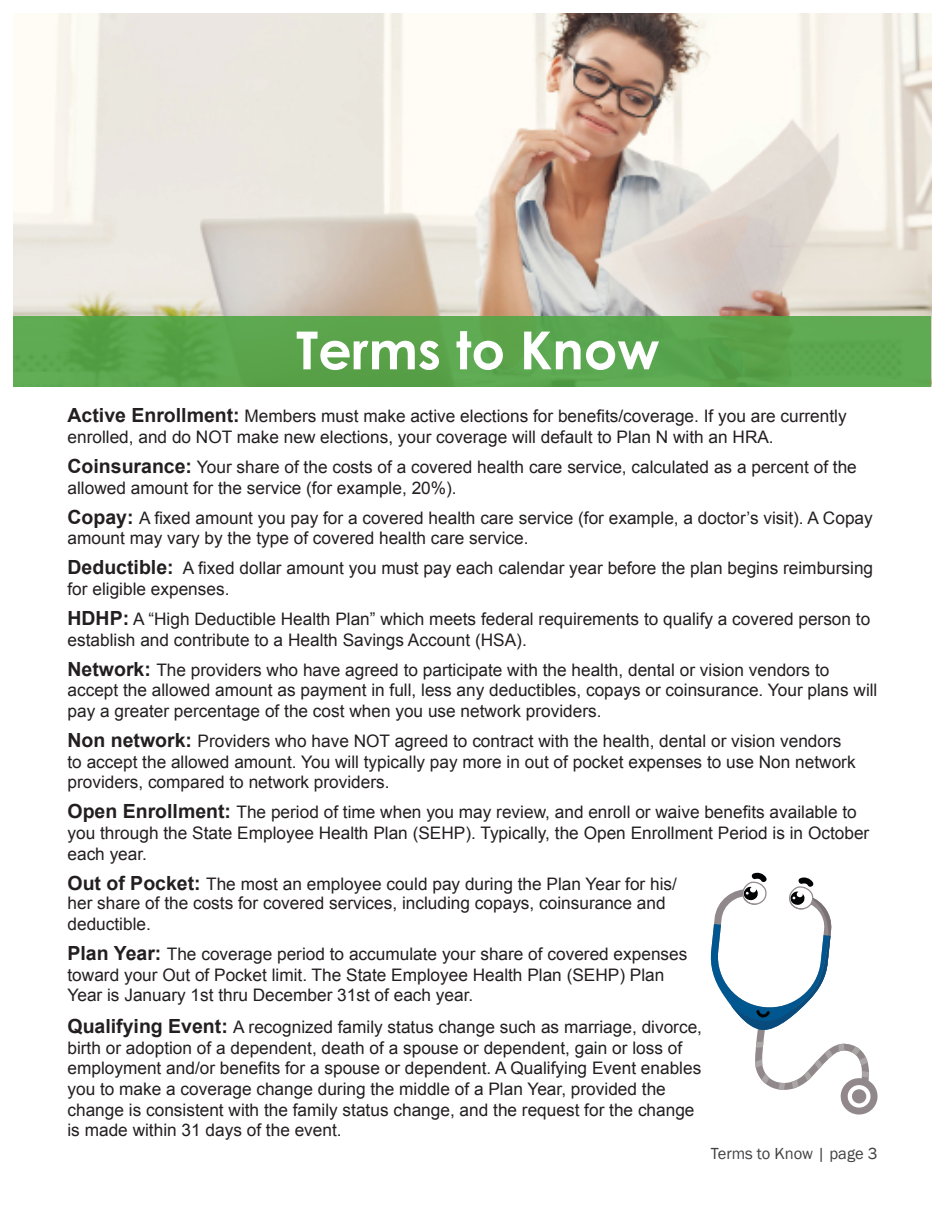
<style>
.page{position:relative;width:945px;height:1215px;background:#fff}
.page>*{position:absolute;margin:0;border:0;box-sizing:border-box;transform-origin:0 0}
.Titles{font:700 52.5px "Century Gothic";color:#fff}
.t1{font:17.25px/20.7px "Arial";color:#231f20}
.t2{font:16.5px "Franklin Gothic";color:#414143}
.s1{font-weight:700;font-size:19.5px}
</style>
<div class="page">
<img style="left:14px;top:14px;width:918px;height:302px">
<div style="left:14px;top:316px;width:918px;height:70px;background:#5ba64e"></div>
<svg style="left:710px;top:872px;width:168px;height:243px"></svg>
<p class="Titles" style="left:296px;top:310px;width:365px">Terms to Know</p>
<p class="t1" style="left:68px;top:406px;width:781px"><span class="s1">Active Enrollment:</span> Members must make active elections for benefits/coverage. If you are currently enrolled, and do NOT make new elections, your coverage will default to Plan N with an HRA.</p>
<p class="t1" style="left:68px;top:457px;width:791px"><span class="s1">Coinsurance:</span> Your share of the costs of a covered health care service, calculated as a percent of the allowed amount for the service (for example, 20%).</p>
<p class="t1" style="left:68px;top:507px;width:807px"><span class="s1">Copay:</span> A fixed amount you pay for a covered health care service (for example, a doctor’s visit). A Copay amount may vary by the type of covered health care service.</p>
<p class="t1" style="left:68px;top:558px;width:807px"><span class="s1">Deductible:</span> A fixed dollar amount you must pay each calendar year before the plan begins reimbursing for eligible expenses.</p>
<p class="t1" style="left:68px;top:609px;width:804px"><span class="s1">HDHP:</span> A “High Deductible Health Plan” which meets federal requirements to qualify a covered person to establish and contribute to a Health Savings Account (HSA).</p>
<p class="t1" style="left:68px;top:659px;width:811px"><span class="s1">Network:</span> The providers who have agreed to participate with the health, dental or vision vendors to accept the allowed amount as payment in full, less any deductibles, copays or coinsurance. Your plans will pay a greater percentage of the cost when you use network providers.</p>
<p class="t1" style="left:68px;top:731px;width:790px"><span class="s1">Non network:</span> Providers who have NOT agreed to contract with the health, dental or vision vendors to accept the allowed amount. You will typically pay more in out of pocket expenses to use Non network providers, compared to network providers.</p>
<p class="t1" style="left:68px;top:802px;width:803px"><span class="s1">Open Enrollment:</span> The period of time when you may review, and enroll or waive benefits available to you through the State Employee Health Plan (SEHP). Typically, the Open Enrollment Period is in October each year.</p>
<p class="t1" style="left:68px;top:874px;width:611px;line-height:20.1px"><span class="s1">Out of Pocket:</span> The most an employee could pay during the Plan Year for his/ her share of the costs for covered services, including copays, coinsurance and deductible.</p>
<p class="t1" style="left:68px;top:944px;width:621px"><span class="s1">Plan Year:</span> The coverage period to accumulate your share of covered expenses toward your Out of Pocket limit. The State Employee Health Plan (SEHP) Plan</p>
<p class="t1" style="left:68px;top:985px;width:407px">Year is January 1st thru December 31st of each year.</p>
<p class="t1" style="left:68px;top:1017px;width:636px"><span class="s1">Qualifying Event:</span> A recognized family status change such as marriage, divorce, birth or adoption of a dependent, death of a spouse or dependent, gain or loss of employment and/or benefits for a spouse or dependent. A Qualifying Event enables you to make a coverage change during the middle of a Plan Year, provided the change is consistent with the family status change, and the request for the change is made within 31 days of the event.</p>
<p class="t2" style="left:711px;top:1143px;width:168px">Terms to Know | page 3</p>
</div>
